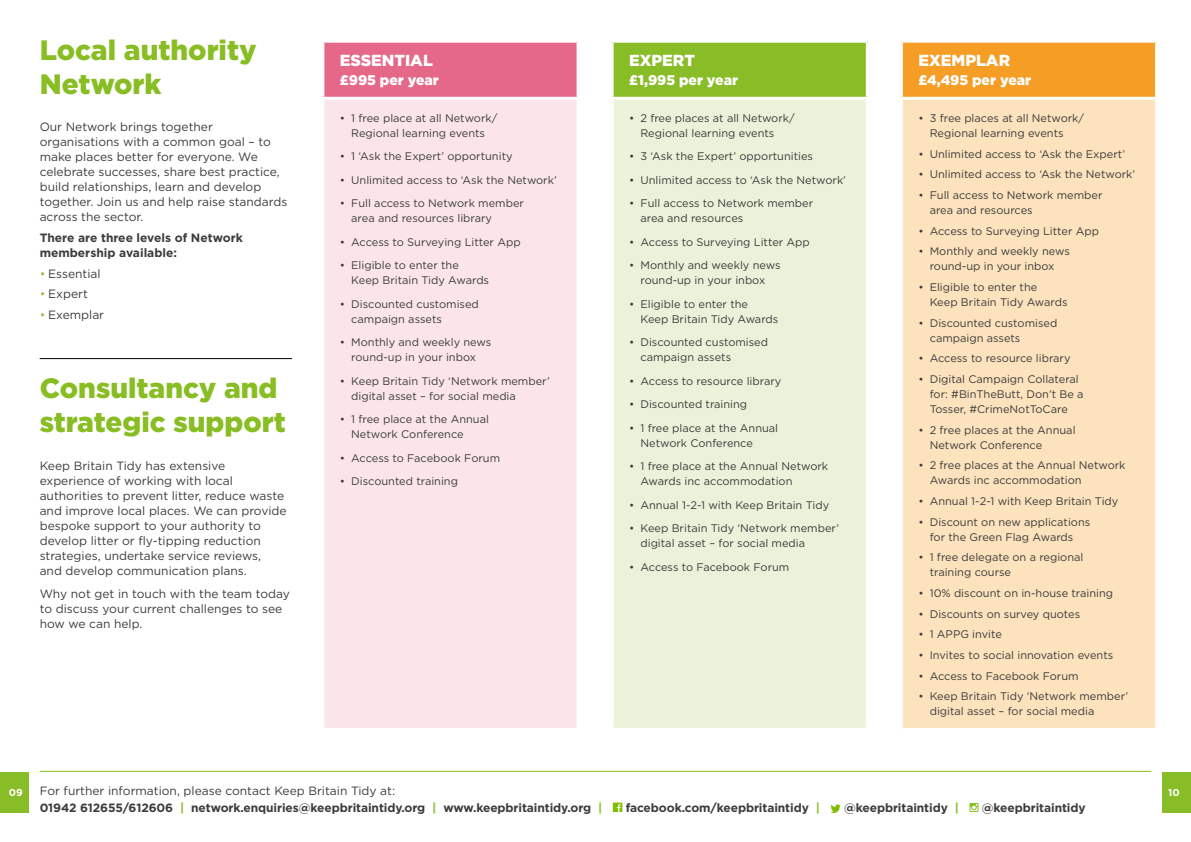
<style>
.page{position:relative;width:1191px;height:842px;background:#fff}
.page>*{position:absolute;margin:0;border:0;box-sizing:border-box;transform-origin:0 0}
.t1{font:900 28px/33.6px "Gotham";color:#88bd23}
.t2{font:900 16px "Gotham HTF";color:#fff}
.t3{font:900 14px "Gotham HTF";color:#fff}
.t4{font:12px/15px "Gotham HTF";color:#3c3c3b}
.t5{font:700 12px/15px "Gotham HTF";letter-spacing:-.01em;color:#3c3c3b}
.t6{font:11px/15px "Gotham HTF";color:#3c3c3b}
.t7{font:700 10px "Gotham HTF";color:#fff}
.s1{color:#98c33f}
.s2{font-weight:400}
.s3{color:#89bd24}
</style>
<div class="page">
<hr style="left:40px;top:358px;width:252px;height:1px;background:#000">
<svg style="left:613px;top:803px;width:9px;height:9px"></svg>
<svg style="left:830px;top:804px;width:10px;height:9px"></svg>
<svg style="left:969px;top:803px;width:9px;height:9px"></svg>
<hr style="left:40px;top:771px;width:1111px;height:1px;background:#88bd23">
<div style="left:0;top:772px;width:28px;height:40px;background:#89bd27"></div>
<div style="left:1162px;top:772px;width:29px;height:40px;background:#89bd27"></div>
<div style="left:323px;top:41px;width:255px;height:57px;background:#e66888"></div>
<div style="left:612px;top:41px;width:255px;height:57px;background:#89bd27"></div>
<div style="left:901px;top:41px;width:255px;height:57px;background:#f59d24"></div>
<div style="left:323px;top:98px;width:255px;height:631px;background:#fbe5e9"></div>
<div style="left:612px;top:98px;width:255px;height:631px;background:#ebf2da"></div>
<div style="left:901px;top:98px;width:255px;height:631px;background:#fce2bd"></div>
<hr style="left:321px;top:40px;width:257px;height:3px;background:#fff">
<hr style="left:321px;top:43px;width:3px;height:54px;background:#fff">
<hr style="left:576px;top:43px;width:3px;height:54px;background:#fff">
<hr style="left:612px;top:40px;width:255px;height:3px;background:#fff">
<hr style="left:610px;top:43px;width:3px;height:54px;background:#fff">
<hr style="left:866px;top:43px;width:3px;height:54px;background:#fff">
<hr style="left:901px;top:40px;width:257px;height:3px;background:#fff">
<hr style="left:900px;top:43px;width:3px;height:54px;background:#fff">
<hr style="left:1155px;top:43px;width:3px;height:54px;background:#fff">
<hr style="left:321px;top:97px;width:257px;height:3px;background:#fff">
<hr style="left:321px;top:100px;width:3px;height:628px;background:#fff">
<hr style="left:576px;top:100px;width:3px;height:628px;background:#fff">
<hr style="left:612px;top:97px;width:255px;height:3px;background:#fff">
<hr style="left:610px;top:100px;width:3px;height:628px;background:#fff">
<hr style="left:866px;top:100px;width:3px;height:628px;background:#fff">
<hr style="left:901px;top:97px;width:257px;height:3px;background:#fff">
<hr style="left:900px;top:100px;width:3px;height:628px;background:#fff">
<hr style="left:1155px;top:100px;width:3px;height:628px;background:#fff">
<hr style="left:321px;top:728px;width:257px;height:3px;background:#fff">
<hr style="left:612px;top:728px;width:255px;height:3px;background:#fff">
<hr style="left:901px;top:728px;width:257px;height:3px;background:#fff">
<h1 class="t1" style="left:40px;top:33px;width:218px">Local authority<br>Network</h1>
<p class="t4" style="left:40px;top:119px;width:249px">Our Network brings together organisations with a common goal – to make places better for everyone. We celebrate successes, share best practice, build relationships, learn and develop together. Join us and help raise standards across the sector.</p>
<p class="t5" style="left:40px;top:230px;width:205px">There are three levels of Network membership available:</p>
<p class="t4" style="left:40px;top:266px;width:62px"><span class="s1">•</span> Essential</p>
<p class="t4" style="left:40px;top:286px;width:50px"><span class="s1">•</span> Expert</p>
<p class="t4" style="left:40px;top:307px;width:66px"><span class="s1">•</span> Exemplar</p>
<h1 class="t1" style="left:40px;top:371px;width:248px">Consultancy and strategic support</h1>
<p class="t4" style="left:40px;top:458px;width:248px">Keep Britain Tidy has extensive experience of working with local authorities to prevent litter, reduce waste and improve local places. We can provide bespoke support to your authority to develop litter or fly-tipping reduction strategies, undertake service reviews,<br>and develop communication plans.</p>
<p class="t4" style="left:40px;top:586px;width:252px">Why not get in touch with the team today to discuss your current challenges to see how we can help.</p>
<h2 class="t2" style="left:340px;top:51px;width:94px">ESSENTIAL</h2>
<p class="t3" style="left:340px;top:72px;width:101px">£995 per year</p>
<p class="t6" style="left:340px;top:110px;width:159px;text-align:center">• 1 free place at all Network/<br>Regional learning events</p>
<p class="t6" style="left:340px;top:149px;width:174px">• 1 ‘Ask the Expert’ opportunity</p>
<p class="t6" style="left:340px;top:172px;width:218px">• Unlimited access to ‘Ask the Network’</p>
<p class="t6" style="left:351px;top:196px;width:174px;text-indent:-11px">• Full access to Network member area and resources library</p>
<p class="t6" style="left:340px;top:234px;width:182px">• Access to Surveying Litter App</p>
<p class="t6" style="left:351px;top:258px;width:139px;text-indent:-11px">• Eligible to enter the<br>Keep Britain Tidy Awards</p>
<p class="t6" style="left:351px;top:296px;width:129px;text-indent:-11px">• Discounted customised campaign assets</p>
<p class="t6" style="left:340px;top:335px;width:153px;text-align:center">• Monthly and weekly news round-up in your inbox</p>
<p class="t6" style="left:351px;top:373px;width:200px;text-indent:-11px">• Keep Britain Tidy ‘Network member’ digital asset – for social media</p>
<p class="t6" style="left:351px;top:412px;width:139px;text-indent:-11px">• 1 free place at the Annual<br>Network Conference</p>
<p class="t6" style="left:340px;top:450px;width:162px">• Access to Facebook Forum</p>
<p class="t6" style="left:340px;top:474px;width:120px">• Discounted training</p>
<h2 class="t2" style="left:629px;top:51px;width:67px">EXPERT</h2>
<p class="t3" style="left:629px;top:72px;width:110px">£1,995 per year</p>
<p class="t6" style="left:640px;top:110px;width:156px;text-indent:-11px">• 2 free places at all Network/<br>Regional learning events</p>
<p class="t6" style="left:629px;top:149px;width:185px">• 3 ‘Ask the Expert’ opportunities</p>
<p class="t6" style="left:629px;top:172px;width:218px">• Unlimited access to ‘Ask the Network’</p>
<p class="t6" style="left:640px;top:196px;width:174px;text-indent:-11px">• Full access to Network member area and resources</p>
<p class="t6" style="left:629px;top:234px;width:182px">• Access to Surveying Litter App</p>
<p class="t6" style="left:629px;top:258px;width:153px;text-align:center">• Monthly and weekly news round-up in your inbox</p>
<p class="t6" style="left:640px;top:296px;width:139px;text-indent:-11px">• Eligible to enter the<br>Keep Britain Tidy Awards</p>
<p class="t6" style="left:640px;top:335px;width:129px;text-indent:-11px">• Discounted customised campaign assets</p>
<p class="t6" style="left:629px;top:373px;width:154px">• Access to resource library</p>
<p class="t6" style="left:629px;top:397px;width:120px">• Discounted training</p>
<p class="t6" style="left:640px;top:420px;width:139px;text-indent:-11px">• 1 free place at the Annual<br>Network Conference</p>
<p class="t6" style="left:640px;top:459px;width:189px;text-indent:-11px">• 1 free place at the Annual Network<br>Awards inc accommodation</p>
<p class="t6" style="left:629px;top:497px;width:201px">• Annual 1-2-1 with Keep Britain Tidy</p>
<p class="t6" style="left:640px;top:521px;width:200px;text-indent:-11px">• Keep Britain Tidy ‘Network member’ digital asset – for social media</p>
<p class="t6" style="left:629px;top:559px;width:162px">• Access to Facebook Forum</p>
<h2 class="t2" style="left:918px;top:51px;width:93px">EXEMPLAR</h2>
<p class="t3" style="left:918px;top:72px;width:114px">£4,495 per year</p>
<p class="t6" style="left:929px;top:110px;width:156px;text-indent:-11px">• 3 free places at all Network/<br>Regional learning events</p>
<p class="t6" style="left:918px;top:146px;width:208px">• Unlimited access to ‘Ask the Expert’</p>
<p class="t6" style="left:918px;top:167px;width:218px">• Unlimited access to ‘Ask the Network’</p>
<p class="t6" style="left:929px;top:187px;width:174px;text-indent:-11px">• Full access to Network member area and resources</p>
<p class="t6" style="left:918px;top:223px;width:182px">• Access to Surveying Litter App</p>
<p class="t6" style="left:918px;top:244px;width:153px;text-align:center">• Monthly and weekly news round-up in your inbox</p>
<p class="t6" style="left:929px;top:279px;width:139px;text-indent:-11px">• Eligible to enter the<br>Keep Britain Tidy Awards</p>
<p class="t6" style="left:929px;top:315px;width:129px;text-indent:-11px">• Discounted customised campaign assets</p>
<p class="t6" style="left:918px;top:351px;width:154px">• Access to resource library</p>
<p class="t6" style="left:929px;top:371px;width:155px;text-indent:-11px">• Digital Campaign Collateral for: #BinTheButt, Don’t Be a<br>Tosser, #CrimeNotToCare</p>
<p class="t6" style="left:929px;top:422px;width:147px;text-indent:-11px">• 2 free places at the Annual<br>Network Conference</p>
<p class="t6" style="left:929px;top:458px;width:197px;text-indent:-11px">• 2 free places at the Annual Network<br>Awards inc accommodation</p>
<p class="t6" style="left:918px;top:493px;width:201px">• Annual 1-2-1 with Keep Britain Tidy</p>
<p class="t6" style="left:918px;top:514px;width:173px;text-align:center">• Discount on new applications for the Green Flag Awards</p>
<p class="t6" style="left:929px;top:550px;width:155px;text-indent:-11px">• 1 free delegate on a regional training course</p>
<p class="t6" style="left:918px;top:585px;width:196px">• 10% discount on in-house training</p>
<p class="t6" style="left:918px;top:606px;width:163px">• Discounts on survey quotes</p>
<p class="t6" style="left:918px;top:627px;width:85px">• 1 APPG invite</p>
<p class="t6" style="left:918px;top:647px;width:196px">• Invites to social innovation events</p>
<p class="t6" style="left:918px;top:668px;width:162px">• Access to Facebook Forum</p>
<p class="t6" style="left:929px;top:689px;width:200px;text-indent:-11px">• Keep Britain Tidy ‘Network member’ digital asset – for social media</p>
<p class="t5" style="left:40px;top:782px;width:564px;line-height:16.8px"><span class="s2">For further information, please contact Keep Britain Tidy at:<br></span>01942 612655/612606 <span class="s3">|</span> network.enquiries@keepbritaintidy.org <span class="s3">|</span> www.keepbritaintidy.org <span class="s3">|</span></p>
<p class="t7" style="left:9px;top:787px;width:15px">09</p>
<p class="t7" style="left:1168px;top:787px;width:13px">10</p>
<p class="t5" style="left:626px;top:800px;width:196px">facebook.com/keepbritaintidy <span class="s3">|</span></p>
<p class="t5" style="left:844px;top:800px;width:116px">@keepbritaintidy <span class="s3">|</span></p>
<p class="t5" style="left:982px;top:800px;width:105px">@keepbritaintidy</p>
</div>
